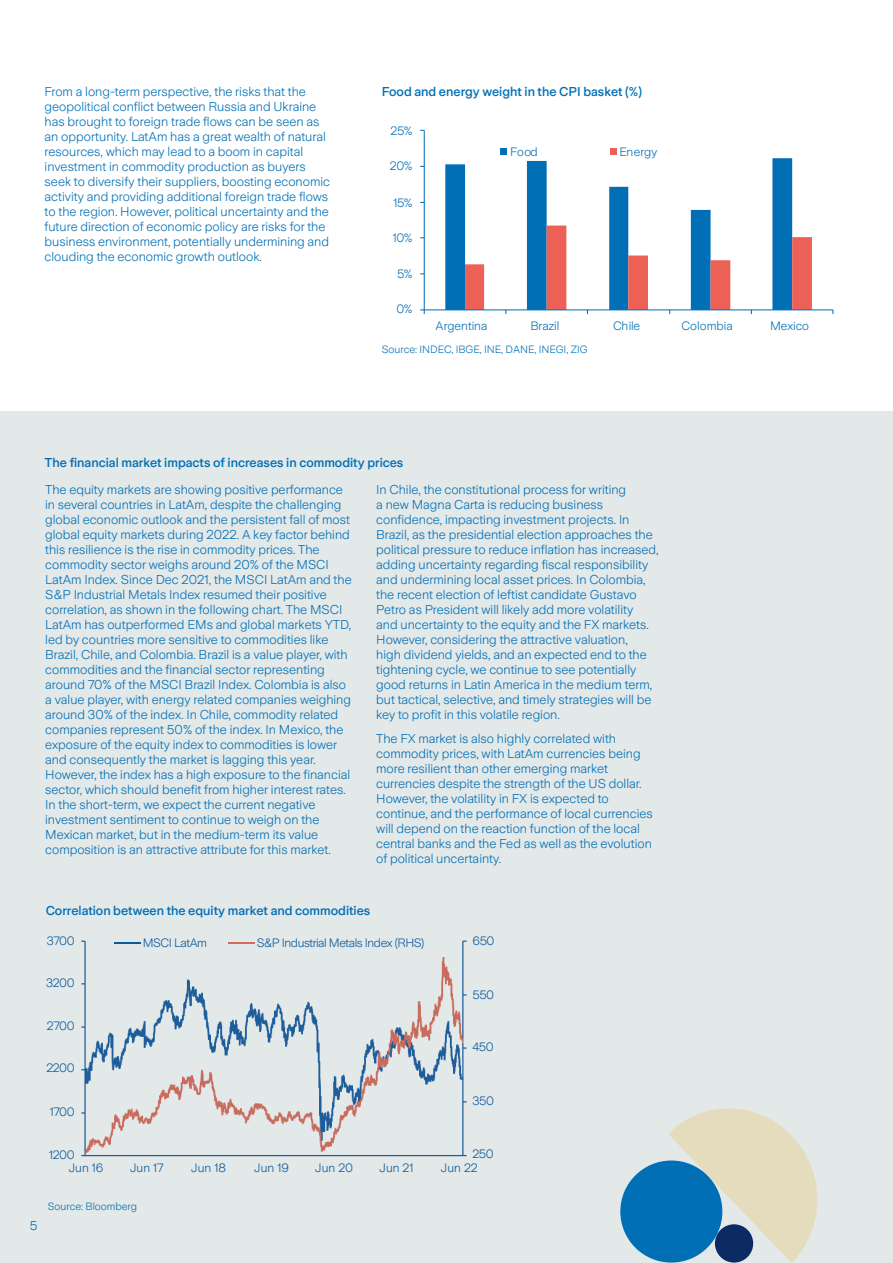
<style>
.page{position:relative;width:893px;height:1263px;background:#fff}
.page>*{position:absolute;margin:0;border:0;box-sizing:border-box;transform-origin:0 0}
.t1{font:300 13.65px "Zurich Sans";letter-spacing:-.005em;color:#0d63aa}
.t2{font:300 12.75px/15px "Zurich Sans";color:#006fb6}
.t3{font:500 12.75px "Zurich Sans";color:#006fb6}
.t4{font:300 12px "Zurich Sans";letter-spacing:-.035em;color:#0d63aa}
.t5{font:300 12px "Zurich Sans";color:#006fb6}
.t6{font:300 10.5px "Zurich Sans";color:#006fb6}
</style>
<div class="page">
<div style="left:0;top:412px;width:893px;height:851px;background:#e3e8e8"></div>
<svg style="left:445px;top:158px;width:347px;height:151px"></svg>
<hr style="left:424px;top:130px;width:1px;height:180px;background:#006fb6">
<hr style="left:424px;top:309px;width:409px;height:1px;background:#006fb6">
<svg style="left:420px;top:309px;width:5px;height:5px"></svg>
<svg style="left:465px;top:226px;width:347px;height:88px"></svg>
<div style="left:500px;top:148px;width:7px;height:7px;background:#006fb6"></div>
<div style="left:610px;top:148px;width:7px;height:7px;background:#ec6056"></div>
<img style="left:81px;top:940px;width:386px;height:217px">
<div style="left:100px;top:926px;width:354px;height:31px;background:#e3e8e8"></div>
<svg style="left:115px;top:942px;width:26px;height:1px"></svg>
<svg style="left:229px;top:942px;width:26px;height:1px"></svg>
<div style="left:620px;top:1160px;width:102px;height:102px;background:#006fb6;border-radius:50%"></div>
<svg style="left:668px;top:1108px;width:150px;height:155px"></svg>
<p class="t2" style="left:45px;top:85px;width:287px">From a long-term perspective, the risks that the geopolitical conflict between Russia and Ukraine has brought to foreign trade flows can be seen as an opportunity. LatAm has a great wealth of natural resources, which may lead to a boom in capital investment in commodity production as buyers seek to diversify their suppliers, boosting economic activity and providing additional foreign trade flows to the region. However, political uncertainty and the future direction of economic policy are risks for the business environment, potentially undermining and clouding the economic growth outlook.</p>
<p class="t3" style="left:382px;top:85px;width:262px">Food and energy weight in the CPI basket (%)</p>
<p class="t1" style="left:383px;top:122px;width:28px">25%</p>
<p class="t5" style="left:391px;top:124px;width:24px">25%</p>
<p class="t5" style="left:390px;top:160px;width:24px">20%</p>
<p class="t5" style="left:393px;top:196px;width:21px">15%</p>
<p class="t5" style="left:393px;top:231px;width:21px">10%</p>
<p class="t5" style="left:397px;top:267px;width:17px">5%</p>
<p class="t5" style="left:396px;top:303px;width:18px">0%</p>
<p class="t6" style="left:382px;top:344px;width:207px">Source: INDEC, IBGE, INE, DANE, INEGI, ZIG</p>
<p class="t5" style="left:510px;top:145px;width:29px">Food</p>
<p class="t5" style="left:619px;top:145px;width:39px">Energy</p>
<p class="t1" style="left:382px;top:158px;width:28px">20%</p>
<p class="t1" style="left:386px;top:194px;width:24px">15%</p>
<p class="t1" style="left:386px;top:230px;width:25px">10%</p>
<p class="t1" style="left:391px;top:266px;width:20px">5%</p>
<p class="t1" style="left:390px;top:302px;width:21px">0%</p>
<p class="t5" style="left:436px;top:320px;width:53px">Argentina</p>
<p class="t5" style="left:530px;top:320px;width:30px">Brazil</p>
<p class="t5" style="left:613px;top:320px;width:29px">Chile</p>
<p class="t5" style="left:682px;top:320px;width:53px">Colombia</p>
<p class="t5" style="left:770px;top:320px;width:40px">Mexico</p>
<p class="t3" style="left:45px;top:456px;width:360px">The financial market impacts of increases in commodity prices</p>
<p class="t2" style="left:45px;top:482px;width:308px">The equity markets are showing positive performance in several countries in LatAm, despite the challenging global economic outlook and the persistent fall of most global equity markets during 2022. A key factor behind this resilience is the rise in commodity prices. The commodity sector weighs around 20% of the MSCI LatAm Index. Since Dec 2021, the MSCI LatAm and the S&amp;P Industrial Metals Index resumed their positive correlation, as shown in the following chart. The MSCI LatAm has outperformed EMs and global markets YTD, led by countries more sensitive to commodities like Brazil, Chile, and Colombia. Brazil is a value player, with commodities and the financial sector representing around 70% of the MSCI Brazil Index. Colombia is also a value player, with energy related companies weighing around 30% of the index. In Chile, commodity related companies represent 50% of the index. In Mexico, the exposure of the equity index to commodities is lower and consequently the market is lagging this year.<br>However, the index has a high exposure to the financial sector, which should benefit from higher interest rates.<br>In the short-term, we expect the current negative investment sentiment to continue to weigh on the Mexican market, but in the medium-term its value composition is an attractive attribute for this market.</p>
<p class="t2" style="left:376px;top:482px;width:284px">In Chile, the constitutional process for writing<br>a new Magna Carta is reducing business confidence, impacting investment projects. In Brazil, as the presidential election approaches the political pressure to reduce inflation has increased, adding uncertainty regarding fiscal responsibility and undermining local asset prices. In Colombia, the recent election of leftist candidate Gustavo Petro as President will likely add more volatility<br>and uncertainty to the equity and the FX markets.<br>However, considering the attractive valuation,<br>high dividend yields, and an expected end to the tightening cycle, we continue to see potentially good returns in Latin America in the medium term, but tactical, selective, and timely strategies will be key to profit in this volatile region.</p>
<p class="t2" style="left:376px;top:731px;width:278px">The FX market is also highly correlated with commodity prices, with LatAm currencies being more resilient than other emerging market currencies despite the strength of the US dollar.<br>However, the volatility in FX is expected to continue, and the performance of local currencies will depend on the reaction function of the local central banks and the Fed as well as the evolution of political uncertainty.</p>
<p class="t3" style="left:46px;top:903px;width:326px">Correlation between the equity market and commodities</p>
<p class="t4" style="left:47px;top:934px;width:29px">3700</p>
<p class="t4" style="left:46px;top:976px;width:30px">3200</p>
<p class="t4" style="left:47px;top:1020px;width:29px">2700</p>
<p class="t4" style="left:46px;top:1061px;width:30px">2200</p>
<p class="t4" style="left:50px;top:1105px;width:26px">1700</p>
<p class="t4" style="left:49px;top:1148px;width:27px">1200</p>
<p class="t4" style="left:143px;top:936px;width:66px">MSCI LatAm</p>
<p class="t4" style="left:257px;top:936px;width:169px">S&amp;P Industrial Metals Index (RHS)</p>
<p class="t4" style="left:473px;top:934px;width:23px">650</p>
<p class="t4" style="left:473px;top:988px;width:23px">550</p>
<p class="t4" style="left:473px;top:1040px;width:23px">450</p>
<p class="t4" style="left:473px;top:1094px;width:23px">350</p>
<p class="t4" style="left:473px;top:1147px;width:23px">250</p>
<p class="t2" style="left:30px;top:1218px;width:9px">5</p>
<p class="t4" style="left:69px;top:1161px;width:36px">Jun 16</p>
<p class="t4" style="left:130px;top:1161px;width:35px">Jun 17</p>
<p class="t4" style="left:191px;top:1161px;width:36px">Jun 18</p>
<p class="t4" style="left:254px;top:1161px;width:36px">Jun 19</p>
<p class="t4" style="left:315px;top:1161px;width:39px">Jun 20</p>
<p class="t4" style="left:380px;top:1161px;width:36px">Jun 21</p>
<p class="t4" style="left:441px;top:1161px;width:38px">Jun 22</p>
<p class="t6" style="left:48px;top:1201px;width:91px">Source: Bloomberg</p>
</div>
